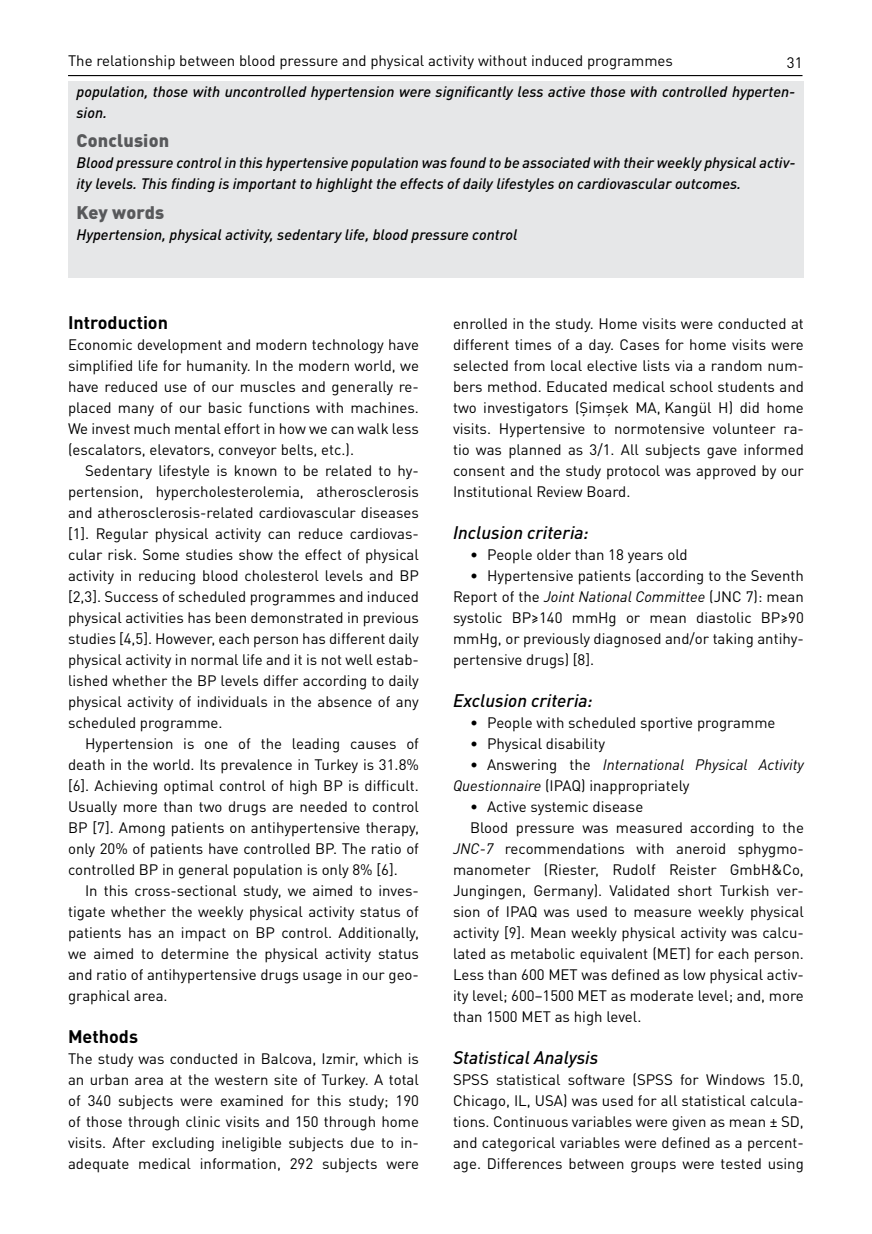
<style>
.page{position:relative;width:872px;height:1234px;background:#fff}
.page>*{position:absolute;margin:0;border:0;box-sizing:border-box;transform-origin:0 0}
.t1{font:italic 500 18px "DIN Pro";color:#000}
.t2{font:700 18px "DIN Pro";color:#000}
.t3{font:900 18px "DIN Pro";letter-spacing:.01em;color:#58595b}
.t4{font:15px/21px "DIN Pro";color:#000;text-align:justify}
.t5{font:italic 500 15px/21px "DIN Pro";color:#000}
.t6{font:italic 15px/21px "DIN Pro";color:#000}
.s1{font-style:italic}
.s2{font-style:normal}
</style>
<div class="page">
<hr style="left:68px;top:75px;width:734px;height:1px;background:#000">
<div style="left:68px;top:81px;width:736px;height:196px;background:#e6e7e8"></div>
<p class="t4" style="left:68px;top:48px;width:606px">The relationship between blood pressure and physical activity without induced programmes</p>
<p class="t4" style="left:787px;top:50px;width:17px">31</p>
<p class="t5" style="left:77px;top:79px;width:720px">population, those with uncontrolled hypertension were significantly less active those with controlled hyperten&shy;sion.</p>
<p class="t3" style="left:77px;top:125px;width:94px">Conclusion</p>
<p class="t5" style="left:77px;top:150px;width:720px">Blood pressure control in this hypertensive population was found to be associated with their weekly physical activ&shy;ity levels. This finding is important to highlight the effects of daily lifestyles on cardiovascular outcomes.</p>
<p class="t3" style="left:77px;top:197px;width:89px">Key words</p>
<p class="t5" style="left:77px;top:222px;width:442px">Hypertension, physical activity, sedentary life, blood pressure control</p>
<p class="t2" style="left:68px;top:307px;width:101px">Introduction</p>
<p class="t4" style="left:68px;top:332px;width:352px">Economic development and modern technology have simplified life for humanity. In the modern world, we have reduced use of our muscles and generally re&shy;placed many of our basic functions with machines.<br>We invest much mental effort in how we can walk less (escalators, elevators, conveyor belts, etc.).</p>
<p class="t4" style="left:68px;top:458px;width:352px;text-indent:17px">Sedentary lifestyle is known to be related to hy&shy;pertension, hypercholesterolemia, atherosclerosis and atherosclerosis-related cardiovascular diseases [1]. Regular physical activity can reduce cardiovas&shy;cular risk. Some studies show the effect of physical activity in reducing blood cholesterol levels and BP [2,3]. Success of scheduled programmes and induced physical activities has been demonstrated in previous studies [4,5]. However, each person has different daily physical activity in normal life and it is not well estab&shy;lished whether the BP levels differ according to daily physical activity of individuals in the absence of any scheduled programme.</p>
<p class="t4" style="left:68px;top:731px;width:352px;text-indent:17px">Hypertension is one of the leading causes of death in the world. Its prevalence in Turkey is 31.8% [6]. Achieving optimal control of high BP is difficult.<br>Usually more than two drugs are needed to control BP [7]. Among patients on antihypertensive therapy, only 20% of patients have controlled BP. The ratio of controlled BP in general population is only 8% [6].</p>
<p class="t4" style="left:68px;top:878px;width:352px;text-indent:17px">In this cross-sectional study, we aimed to inves&shy;tigate whether the weekly physical activity status of patients has an impact on BP control. Additionally, we aimed to determine the physical activity status and ratio of antihypertensive drugs usage in our geo&shy;graphical area.</p>
<p class="t2" style="left:68px;top:1021px;width:72px">Methods</p>
<p class="t4" style="left:68px;top:1046px;width:352px">The study was conducted in Balcova, Izmir, which is an urban area at the western site of Turkey. A total of 340 subjects were examined for this study; 190 of those through clinic visits and 150 through home visits. After excluding ineligible subjects due to in&shy;adequate medical information, 292 subjects were</p>
<p class="t4" style="left:453px;top:311px;width:352px">enrolled in the study. Home visits were conducted at different times of a day. Cases for home visits were selected from local elective lists via a random num&shy;bers method. Educated medical school students and two investigators (Şimşek MA, Kangül H) did home visits. Hypertensive to normotensive volunteer ra&shy;tio was planned as 3/1. All subjects gave informed consent and the study protocol was approved by our Institutional Review Board.</p>
<p class="t1" style="left:453px;top:518px;width:137px">Inclusion criteria:</p>
<p class="t4" style="left:470px;top:542px;width:219px">• People older than 18 years old</p>
<p class="t4" style="left:453px;top:563px;width:352px;text-indent:17px">• Hypertensive patients (according to the Seventh Report of the <span class="s1">Joint National Committee</span> (JNC 7): mean systolic BP≥140 mmHg or mean diastolic BP≥90 mmHg, or previously diagnosed and/or taking antihy&shy;pertensive drugs) [8].</p>
<p class="t1" style="left:453px;top:686px;width:141px">Exclusion criteria:</p>
<p class="t4" style="left:470px;top:710px;width:307px">• People with scheduled sportive programme</p>
<p class="t4" style="left:470px;top:731px;width:137px">• Physical disability</p>
<p class="t6" style="left:453px;top:752px;width:352px;text-indent:17px"><span class="s2">• Answering the</span> International Physical Activity<br>Questionnaire <span class="s2">(IPAQ) inappropriately</span></p>
<p class="t4" style="left:470px;top:794px;width:175px">• Active systemic disease</p>
<p class="t4" style="left:470px;top:815px;width:335px">Blood pressure was measured according to the</p>
<p class="t4" style="left:453px;top:836px;width:352px"><span class="s1">JNC-7</span> recommendations with aneroid sphygmo-</p>
<p class="t4" style="left:453px;top:857px;width:352px">manometer (Riester, Rudolf Reister GmbH&amp;Co,</p>
<p class="t4" style="left:453px;top:878px;width:352px">Jungingen, Germany). Validated short Turkish ver-</p>
<p class="t4" style="left:453px;top:899px;width:352px">sion of IPAQ was used to measure weekly physical</p>
<p class="t4" style="left:453px;top:920px;width:352px">activity [9]. Mean weekly physical activity was calcu-</p>
<p class="t4" style="left:453px;top:941px;width:352px">lated as metabolic equivalent (MET) for each person.</p>
<p class="t4" style="left:453px;top:962px;width:352px">Less than 600 MET was defined as low physical activ-</p>
<p class="t4" style="left:453px;top:983px;width:352px">ity level; 600–1500 MET as moderate level; and, more</p>
<p class="t4" style="left:453px;top:1004px;width:190px">than 1500 MET as high level.</p>
<p class="t1" style="left:453px;top:1043px;width:147px">Statistical Analysis</p>
<p class="t4" style="left:453px;top:1067px;width:352px">SPSS statistical software (SPSS for Windows 15.0, Chicago, IL, USA) was used for all statistical calcula&shy;tions. Continuous variables were given as mean ± SD, and categorical variables were defined as a percent&shy;age. Differences between groups were tested using</p>
</div>
